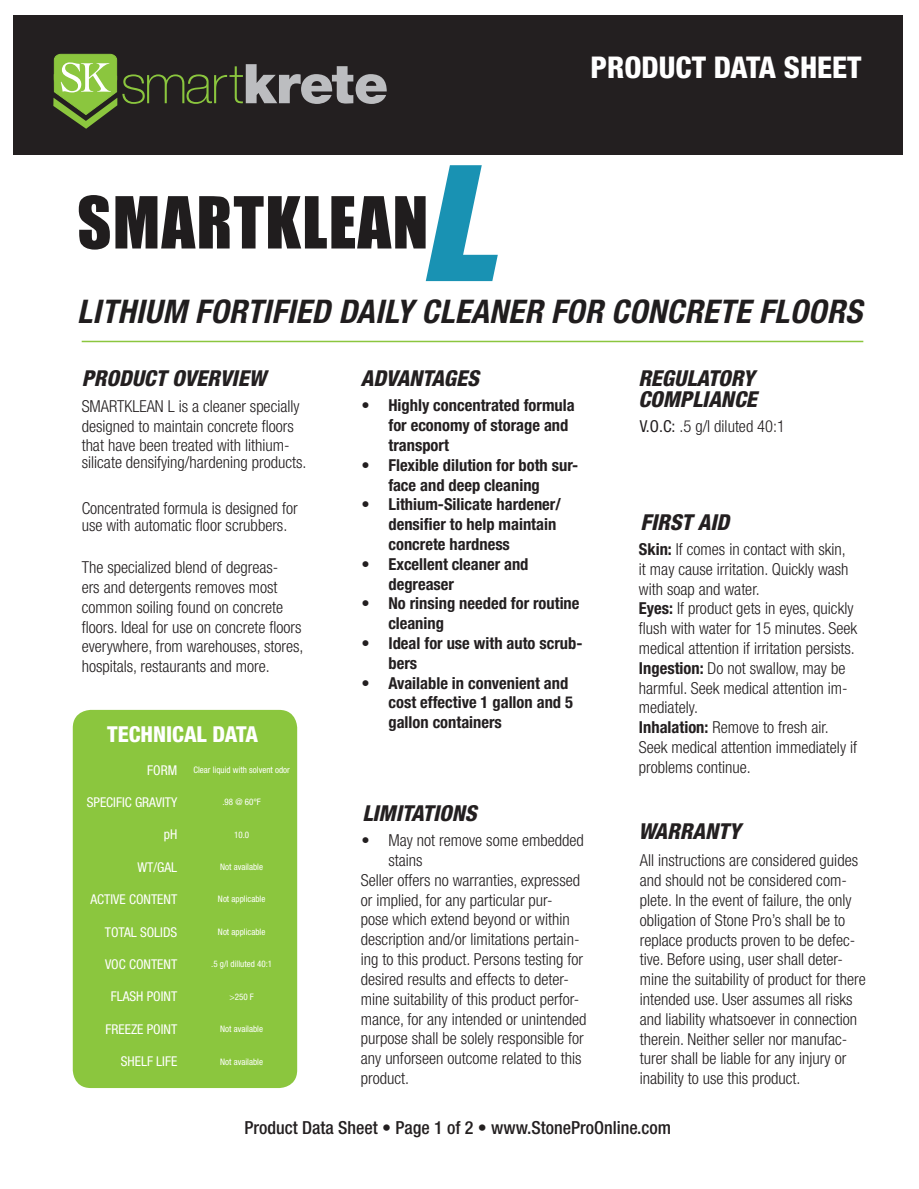
<style>
.page{position:relative;width:919px;height:1189px;background:#fff}
.page>*{position:absolute;margin:0;border:0;box-sizing:border-box;transform-origin:0 0}
.t1{font:66.15px "Impact";letter-spacing:.02em;color:#201d1e}
.t2{font:italic 700 condensed 32.55px "Helvetica Neue";letter-spacing:.01em;color:#201d1e}
.t3{font:800 condensed 30px "Helvetica Neue";color:#fff}
.t4{font:italic 800 condensed 22.05px/20.4px "Helvetica Neue";color:#231f20}
.t5{font:800 condensed 22.05px "Helvetica Neue";color:#fff}
.t6{font:500 condensed 18px "Helvetica Neue";color:#231f20}
.t7{font:300 condensed 16.5px/19.8px "Helvetica Neue";color:#231f20}
.t8{font:700 condensed 16.5px/19.8px "Helvetica Neue";color:#231f20}
.t9{font:condensed 13.5px "Helvetica Neue";color:#fff}
.t10{font:condensed 9px "Helvetica Neue";color:#fff}
.s1{font-weight:400}
.s2{font-weight:700}
</style>
<div class="page">
<div style="left:14px;top:15px;width:889px;height:139px;background:#231f20"></div>
<hr style="left:82px;top:341px;width:781px;height:1px;background:#8bc63e">
<svg style="left:53px;top:54px;width:334px;height:75px"></svg>
<svg style="left:426px;top:165px;width:72px;height:116px"></svg>
<div style="left:73px;top:710px;width:224px;height:378px;background:#8bc63e;border-radius:18px"></div>
<h1 class="t1" style="left:77px;top:171px;width:353px">SMARTKLEAN</h1>
<h3 class="t3" style="left:591px;top:49px;width:273px">PRODUCT DATA SHEET</h3>
<h2 class="t2" style="left:77px;top:292px;width:786px">LITHIUM FORTIFIED DAILY CLEANER FOR CONCRETE FLOORS</h2>
<h3 class="t4" style="left:82px;top:367px;width:186px">PRODUCT OVERVIEW</h3>
<p class="t7" style="left:82px;top:396px;width:220px">SMARTKLEAN L is a cleaner specially designed to maintain concrete floors that have been treated with lithium-</p>
<p class="t7" style="left:82px;top:452px;width:226px">silicate densifying/hardening products.</p>
<p class="t7" style="left:82px;top:499px;width:218px;line-height:16.8px">Concentrated formula is designed for use with automatic floor scrubbers.</p>
<p class="t7" style="left:82px;top:557px;width:223px">The specialized blend of degreas-<br>ers and detergents removes most common soiling found on concrete floors. Ideal for use on concrete floors everywhere, from warehouses, stores, hospitals, restaurants and more.</p>
<h3 class="t5" style="left:107px;top:720px;width:152px">TECHNICAL DATA</h3>
<p class="t9" style="left:147px;top:762px;width:32px">FORM</p>
<p class="t9" style="left:87px;top:794px;width:92px">SPECIFIC GRAVITY</p>
<p class="t9" style="left:164px;top:826px;width:15px">pH</p>
<p class="t9" style="left:138px;top:859px;width:41px">WT/GAL</p>
<p class="t9" style="left:91px;top:891px;width:88px">ACTIVE CONTENT</p>
<p class="t9" style="left:105px;top:924px;width:74px">TOTAL SOLIDS</p>
<p class="t9" style="left:105px;top:956px;width:74px">VOC CONTENT</p>
<p class="t9" style="left:111px;top:988px;width:68px">FLASH POINT</p>
<p class="t9" style="left:106px;top:1021px;width:73px">FREEZE POINT</p>
<p class="t9" style="left:121px;top:1053px;width:58px">SHELF LIFE</p>
<p class="t10" style="left:193px;top:764px;width:98px">Clear liquid with solvent odor</p>
<p class="t10" style="left:222px;top:797px;width:40px">.98 @ 60°F</p>
<p class="t10" style="left:234px;top:829px;width:17px">10.0</p>
<p class="t10" style="left:220px;top:861px;width:44px">Not available</p>
<p class="t10" style="left:218px;top:894px;width:49px">Not applicable</p>
<p class="t10" style="left:218px;top:926px;width:49px">Not applicable</p>
<p class="t10" style="left:211px;top:959px;width:62px">.5 g/l dilluted 40:1</p>
<p class="t10" style="left:229px;top:991px;width:26px">&gt;250 F</p>
<p class="t10" style="left:220px;top:1023px;width:44px">Not available</p>
<p class="t10" style="left:220px;top:1056px;width:44px">Not available</p>
<h3 class="t4" style="left:361px;top:368px;width:120px">ADVANTAGES</h3>
<p class="t8" style="left:388px;top:395px;width:188px;text-indent:-27px">• Highly concentrated formula for economy of storage and transport</p>
<p class="t8" style="left:388px;top:455px;width:191px;text-indent:-27px">• Flexible dilution for both sur&shy;face and deep cleaning</p>
<p class="t8" style="left:388px;top:494px;width:174px;text-indent:-27px">• Lithium-Silicate hardener/ densifier to help maintain concrete hardness</p>
<p class="t8" style="left:388px;top:554px;width:142px;text-indent:-27px">• Excellent cleaner and degreaser</p>
<p class="t8" style="left:388px;top:593px;width:193px;text-indent:-27px">• No rinsing needed for routine cleaning</p>
<p class="t8" style="left:388px;top:633px;width:196px;text-indent:-27px">• Ideal for use with auto scrub&shy;bers</p>
<p class="t8" style="left:388px;top:672px;width:186px;text-indent:-27px">• Available in convenient and cost effective 1 gallon and 5 gallon containers</p>
<h3 class="t4" style="left:362px;top:802px;width:116px">LIMITATIONS</h3>
<p class="t7" style="left:388px;top:830px;width:197px;text-indent:-27px">• May not remove some embedded stains</p>
<p class="t7" style="left:361px;top:870px;width:227px">Seller offers no warranties, expressed or implied, for any particular pur-<br>pose which extend beyond or within description and/or limitations pertain&shy;ing to this product. Persons testing for desired results and effects to deter&shy;mine suitability of this product perfor&shy;mance, for any intended or unintended purpose shall be solely responsible for any unforseen outcome related to this product.</p>
<h3 class="t4" style="left:638px;top:368px;width:120px">REGULATORY<br>COMPLIANCE</h3>
<p class="t7" style="left:640px;top:416px;width:147px"><span class="s1">V.O.C:</span> .5 g/l diluted 40:1</p>
<h3 class="t4" style="left:640px;top:512px;width:90px">FIRST AID</h3>
<p class="t7" style="left:639px;top:539px;width:220px"><span class="s2">Skin:</span> If comes in contact with skin,<br>it may cause irritation. Quickly wash with soap and water.<br><span class="s2">Eyes:</span> If product gets in eyes, quickly flush with water for 15 minutes. Seek medical attention if irritation persists.<br><span class="s2">Ingestion:</span> Do not swallow, may be harmful. Seek medical attention im&shy;mediately.<br><span class="s2">Inhalation:</span> Remove to fresh air.<br>Seek medical attention immediately if problems continue.</p>
<h3 class="t4" style="left:638px;top:820px;width:104px">WARRANTY</h3>
<p class="t7" style="left:640px;top:850px;width:227px">All instructions are considered guides and should not be considered com&shy;plete. In the event of failure, the only obligation of Stone Pro’s shall be to replace products proven to be defec&shy;tive. Before using, user shall deter&shy;mine the suitability of product for there intended use. User assumes all risks and liability whatsoever in connection therein. Neither seller nor manufac&shy;turer shall be liable for any injury or inability to use this product.</p>
<p class="t6" style="left:245px;top:1117px;width:428px">Product Data Sheet • Page 1 of 2 • www.StoneProOnline.com</p>
</div>
